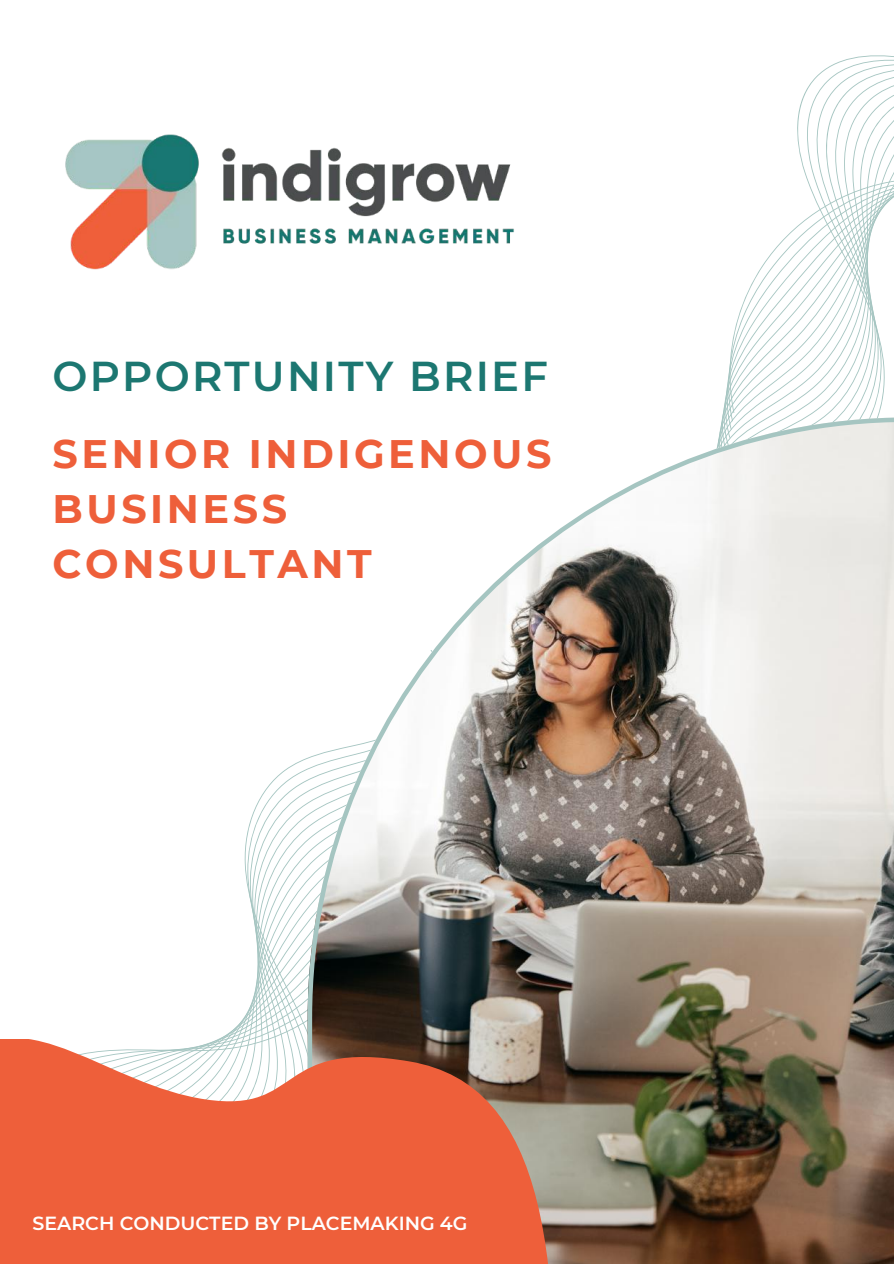
<style>
.page{position:relative;width:894px;height:1264px;background:#fff}
.page>*{position:absolute;margin:0;border:0;box-sizing:border-box;transform-origin:0 0}
.t1{font:600 41.7px "Montserrat";letter-spacing:.055em;color:#1c7771}
.t2{font:700 39.75px/55.2px "Montserrat";letter-spacing:.09em;color:#ee5f3a}
.t3{font:600 18.9px "Montserrat";color:#fffffe}
</style>
<div class="page">
<svg style="left:723px;top:55px;width:170px;height:358px"></svg>
<svg style="left:218px;top:806px;width:89px;height:233px"></svg>
<img style="left:307px;top:417px;width:586px;height:846px">
<img style="left:65px;top:134px;width:449px;height:136px">
<svg style="left:0;top:1039px;width:564px;height:224px;background:#e16f50"></svg>
<p class="t1" style="left:52px;top:351px;width:497px">OPPORTUNITY BRIEF</p>
<p class="t2" style="left:52px;top:426px;width:500px">SENIOR INDIGENOUS<br>BUSINESS<br>CONSULTANT</p>
<p class="t3" style="left:32px;top:1211px;width:436px">SEARCH CONDUCTED BY PLACEMAKING 4G</p>
</div>
